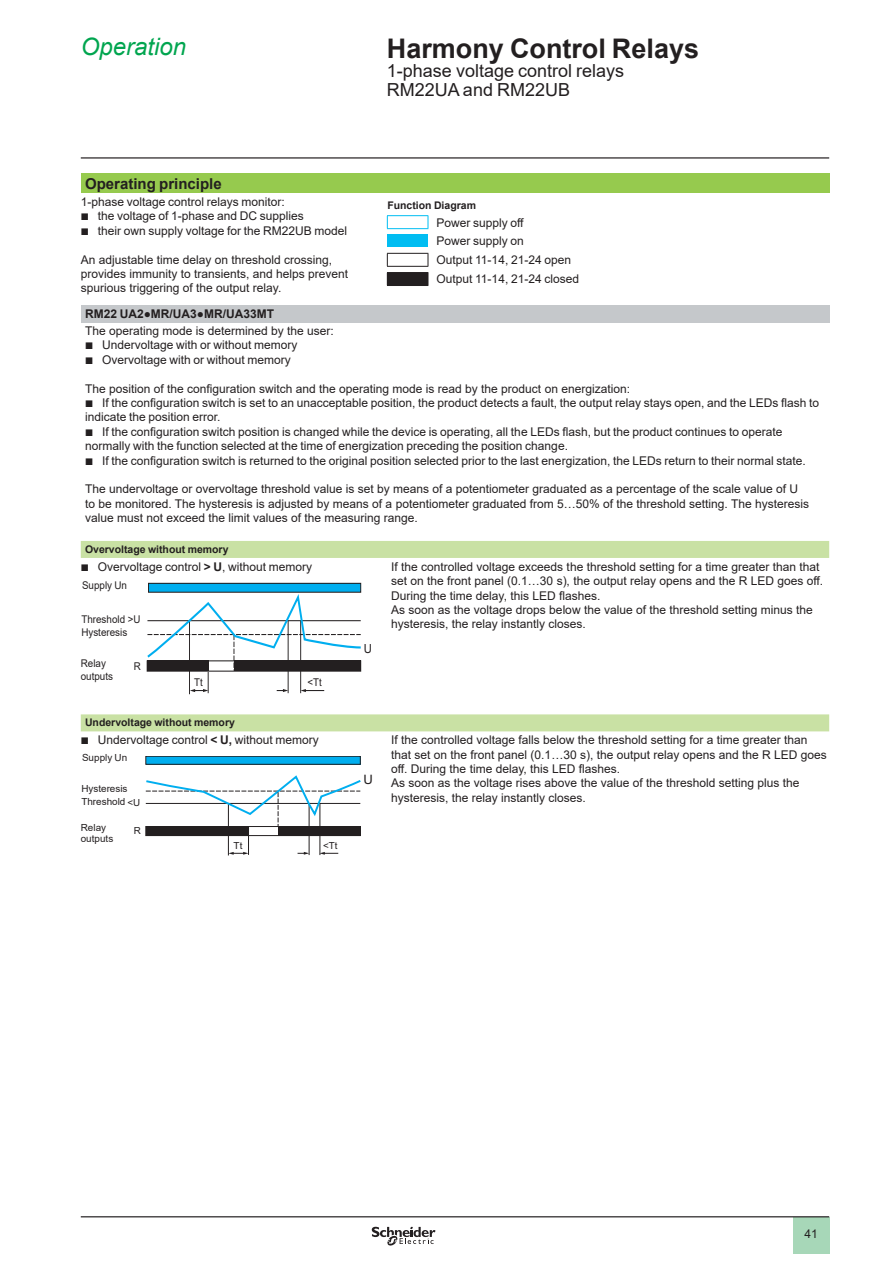
<style>
.page{position:relative;width:893px;height:1263px;background:#fff}
.page>*{position:absolute;margin:0;border:0;box-sizing:border-box;transform-origin:0 0}
.t1{font:700 27px "Arial";color:#231f20}
.t2{font:italic 24px "Arial";color:#00a54f}
.t3{font:18px/19px "Arial";color:#231f20}
.t4{font:700 15px "Arial";color:#231f20}
.t5{font:12.9px "Arial";color:#231f20}
.t6{font:12.45px "Arial";color:#231f20;scale:.91 1}
.t7{font:12px/14.4px "Arial";color:#231f20}
.t8{font:700 12px "Arial";color:#231f20}
.t9{font:10.8px "Arial";color:#231f20;scale:.91 1}
.t10{font:10.65px "Arial";color:#231f20;scale:.93 1}
.t11{font:700 10.5px "Arial";color:#231f20}
.t12{font:9.75px/11.4px "Arial";color:#231f20}
.s1{font-family:"Graph Schneider"}
.s2{font-weight:700}
.s3{font-size:10.8px}
</style>
<div class="page">
<hr style="left:81px;top:157px;width:748px;height:2px;background:#231f20">
<div style="left:793px;top:1217px;width:36px;height:37px;background:#a7d7b8"></div>
<hr style="left:81px;top:1216px;width:748px;height:1px;background:#231f20">
<svg style="left:372px;top:1226px;width:63px;height:20px"></svg>
<div style="left:81px;top:174px;width:748px;height:19px;background:#96ca4e"></div>
<div style="left:81px;top:305px;width:748px;height:17px;background:#c5c8cb"></div>
<svg style="left:81px;top:541px;width:748px;height:190px"></svg>
<div style="left:387px;top:234px;width:41px;height:13px;background:#01bdf2"></div>
<div style="left:387px;top:272px;width:41px;height:13px;background:#231f20"></div>
<hr style="left:387px;top:215px;width:41px;height:1px;background:#01bdf2">
<svg style="left:387px;top:216px;width:1px;height:12px"></svg>
<svg style="left:428px;top:216px;width:1px;height:12px"></svg>
<hr style="left:387px;top:228px;width:41px;height:1px;background:#01bdf2">
<hr style="left:387px;top:253px;width:41px;height:1px;background:#231f20">
<svg style="left:387px;top:254px;width:1px;height:12px"></svg>
<svg style="left:428px;top:254px;width:1px;height:12px"></svg>
<hr style="left:387px;top:266px;width:41px;height:1px;background:#231f20">
<svg style="left:428px;top:273px;width:1px;height:12px"></svg>
<hr style="left:387px;top:285px;width:41px;height:1px;background:#231f20">
<div style="left:114px;top:581px;width:258px;height:115px;background:#fff"></div>
<div style="left:148px;top:583px;width:213px;height:9px;background:#00aeef"></div>
<div style="left:148px;top:583px;width:213px;height:9px;border:1px solid #231f20"></div>
<hr style="left:189px;top:620px;width:1px;height:74px;background:#231f20">
<svg style="left:146px;top:591px;width:216px;height:102px"></svg>
<div style="left:146px;top:756px;width:214px;height:8px;background:#00aeef"></div>
<div style="left:146px;top:756px;width:215px;height:8px;border:1px solid #231f20"></div>
<svg style="left:145px;top:775px;width:216px;height:80px"></svg>
<h2 class="t2" style="left:81px;top:31px;width:107px">Operation</h2>
<p class="t4" style="left:85px;top:173px;width:138px">Operating principle</p>
<p class="t7" style="left:81px;top:194px;width:268px">1-phase voltage control relays monitor:<br><span class="s1">b</span> the voltage of 1-phase and DC supplies<br><span class="s1">b</span> their own supply voltage for the RM22UB model</p>
<p class="t7" style="left:81px;top:252px;width:269px">An adjustable time delay on threshold crossing, provides immunity to transients, and helps prevent spurious triggering of the output relay.</p>
<h1 class="t1" style="left:387px;top:29px;width:314px">Harmony Control Relays</h1>
<h3 class="t3" style="left:387px;top:61px;width:239px">1-phase voltage control relays<br>RM22UA and RM22UB</h3>
<p class="t11" style="left:387px;top:198px;width:90px">Function Diagram</p>
<p class="t7" style="left:436px;top:213px;width:144px;line-height:18.9px">Power supply off<br>Power supply on<br>Output 11-14, 21-24 open<br>Output 11-14, 21-24 closed</p>
<p class="t8" style="left:85px;top:305px;width:191px">RM22 UA2●MR/UA3●MR/UA33MT</p>
<p class="t7" style="left:85px;top:324px;width:250px">The operating mode is determined by the user: <span class="s1">b</span> Undervoltage with or without memory<br><span class="s1">b</span> Overvoltage with or without memory</p>
<p class="t7" style="left:85px;top:381px;width:736px">The position of the configuration switch and the operating mode is read by the product on energization:<br><span class="s1">b</span> If the configuration switch is set to an unacceptable position, the product detects a fault, the output relay stays open, and the LEDs flash to indicate the position error.<br><span class="s1">b</span> If the configuration switch position is changed while the device is operating, all the LEDs flash, but the product continues to operate normally with the function selected at the time of energization preceding the position change.<br><span class="s1">b</span> If the configuration switch is returned to the original position selected prior to the last energization, the LEDs return to their normal state.</p>
<p class="t7" style="left:85px;top:482px;width:725px">The undervoltage or overvoltage threshold value is set by means of a potentiometer graduated as a percentage of the scale value of U to be monitored. The hysteresis is adjusted by means of a potentiometer graduated from 5…50% of the threshold setting. The hysteresis value must not exceed the limit values of the measuring range.</p>
<p class="t11" style="left:85px;top:542px;width:145px">Overvoltage without memory</p>
<p class="t7" style="left:81px;top:559px;width:233px"><span class="s1">b</span> Overvoltage control <span class="s2">&gt; U</span>, without memory</p>
<p class="t7" style="left:391px;top:559px;width:433px">If the controlled voltage exceeds the threshold setting for a time greater than that set on the front panel (0.1…30 s), the output relay opens and the R LED goes off.<br>During the time delay, this LED flashes.<br>As soon as the voltage drops below the value of the threshold setting minus the hysteresis, the relay instantly closes.</p>
<p class="t10" style="left:82px;top:578px;width:50px">Supply Un</p>
<p class="t10" style="left:81px;top:611px;width:65px">Threshold <span class="s3">&gt;U</span></p>
<p class="t10" style="left:81px;top:625px;width:51px">Hysteresis</p>
<p class="t10" style="left:81px;top:656px;width:29px">Relay</p>
<p class="t9" style="left:134px;top:659px;width:9px">R</p>
<p class="t10" style="left:81px;top:669px;width:36px">outputs</p>
<p class="t9" style="left:194px;top:674px;width:11px">Tt</p>
<p class="t9" style="left:308px;top:674px;width:17px">&lt;Tt</p>
<p class="t11" style="left:85px;top:715px;width:151px">Undervoltage without memory</p>
<p class="t7" style="left:81px;top:733px;width:240px"><span class="s1">b</span> Undervoltage control <span class="s2">&lt; U,</span> without memory</p>
<p class="t12" style="left:82px;top:752px;width:47px">Supply Un</p>
<p class="t12" style="left:81px;top:796px;width:46px">Threshold</p>
<p class="t12" style="left:81px;top:783px;width:48px">Hysteresis</p>
<p class="t12" style="left:128px;top:797px;width:14px">&lt;U</p>
<p class="t12" style="left:81px;top:821px;width:34px">Relay outputs</p>
<p class="t12" style="left:134px;top:824px;width:9px">R</p>
<p class="t12" style="left:234px;top:840px;width:10px">Tt</p>
<p class="t12" style="left:323px;top:840px;width:16px">&lt;Tt</p>
<p class="t6" style="left:364px;top:640px;width:11px">U</p>
<p class="t5" style="left:364px;top:770px;width:11px">U</p>
<p class="t7" style="left:391px;top:733px;width:437px">If the controlled voltage falls below the threshold setting for a time greater than that set on the front panel (0.1…30 s), the output relay opens and the R LED goes off. During the time delay, this LED flashes.<br>As soon as the voltage rises above the value of the threshold setting plus the hysteresis, the relay instantly closes.</p>
<p class="t7" style="left:804px;top:1226px;width:15px">41</p>
</div>
